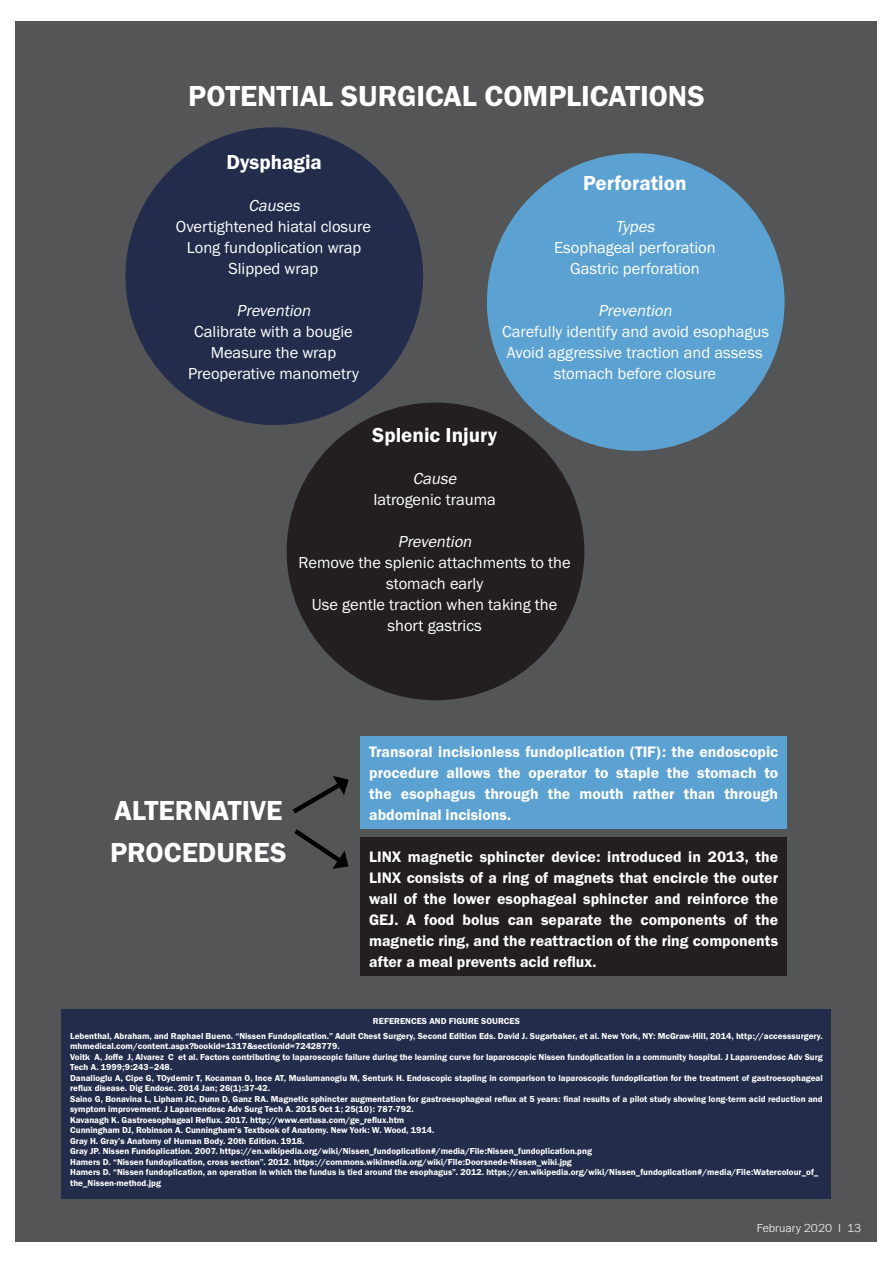
<style>
.page{position:relative;width:893px;height:1263px;background:#fff}
.page>*{position:absolute;margin:0;border:0;box-sizing:border-box;transform-origin:0 0}
.t1{font:30px "Franklin Gothic URW Dem";color:#fff}
.t2{font:28.5px/42px "Franklin Gothic URW Dem";color:#fff}
.t3{font:21px "Franklin Gothic URW Dem";color:#fff}
.t4{font:16.5px/21px "Franklin Gothic URW Boo";color:#fff;text-align:center}
.t5{font:italic 16.5px "Franklin Gothic URW Boo";color:#fff}
.t6{font:15.75px/21px "Franklin Gothic URW Dem";color:#fff;text-align:justify}
.t7{font:300 12px "Franklin Gothic URW";color:#fff}
.t8{font:9px/10.5px "Franklin Gothic URW Dem";color:#fff;text-align:center}
</style>
<div class="page">
<div style="left:16px;top:21px;width:861px;height:1221px;background:#545556"></div>
<div style="left:125px;top:127px;width:298px;height:298px;background:#232d4b;border-radius:50%"></div>
<div style="left:487px;top:153px;width:297px;height:298px;background:#5ba2d2;border-radius:50%"></div>
<div style="left:287px;top:403px;width:297px;height:297px;background:#231f20;border-radius:50%"></div>
<div style="left:62px;top:1009px;width:769px;height:189px;background:#232d4b"></div>
<svg style="left:292px;top:776px;width:57px;height:38px"></svg>
<svg style="left:294px;top:829px;width:54px;height:40px"></svg>
<div style="left:361px;top:736px;width:426px;height:93px;background:#5ba2d2"></div>
<div style="left:361px;top:838px;width:426px;height:138px;background:#231f20"></div>
<h1 class="t1" style="left:188px;top:78px;width:518px">POTENTIAL SURGICAL COMPLICATIONS</h1>
<h3 class="t3" style="left:226px;top:149px;width:97px">Dysphagia</h3>
<h3 class="t5" style="left:249px;top:196px;width:56px">Causes</h3>
<h3 class="t4" style="left:176px;top:216px;width:197px">Overtightened hiatal closure<br>Long fundoplication wrap<br>Slipped wrap</h3>
<h3 class="t5" style="left:237px;top:301px;width:79px">Prevention</h3>
<h3 class="t4" style="left:188px;top:321px;width:172px">Calibrate with a bougie<br>Measure the wrap<br>Preoperative manometry</h3>
<h3 class="t3" style="left:583px;top:170px;width:105px">Perforation</h3>
<h3 class="t5" style="left:615px;top:217px;width:44px">Types</h3>
<h3 class="t4" style="left:554px;top:237px;width:163px">Esophageal perforation<br>Gastric perforation</h3>
<h3 class="t5" style="left:598px;top:301px;width:79px">Prevention</h3>
<h3 class="t4" style="left:502px;top:321px;width:268px">Carefully identify and avoid esophagus<br>Avoid aggressive traction and assess stomach before closure</h3>
<h3 class="t3" style="left:372px;top:422px;width:127px">Splenic Injury</h3>
<h3 class="t5" style="left:413px;top:469px;width:49px">Cause</h3>
<h3 class="t4" style="left:373px;top:489px;width:124px">Iatrogenic trauma</h3>
<h3 class="t5" style="left:398px;top:532px;width:79px">Prevention</h3>
<h3 class="t4" style="left:299px;top:552px;width:274px">Remove the splenic attachments to the stomach early<br>Use gentle traction when taking the short gastrics</h3>
<h2 class="t2" style="left:110px;top:789px;width:178px">ALTERNATIVE<br>PROCEDURES</h2>
<h3 class="t6" style="left:369px;top:741px;width:411px">Transoral incisionless fundoplication (TIF): the endoscopic procedure allows the operator to staple the stomach to the esophagus through the mouth rather than through abdominal incisions.</h3>
<p class="t6" style="left:369px;top:846px;width:410px">LINX magnetic sphincter device: introduced in 2013, the LINX consists of a ring of magnets that encircle the outer wall of the lower esophageal sphincter and reinforce the GEJ. A food bolus can separate the components of the magnetic ring, and the reattraction of the ring components after a meal prevents acid reflux.</p>
<p class="t8" style="left:70px;top:1013px;width:754px;line-height:15px">REFERENCES AND FIGURE SOURCES<br>Lebenthal, Abraham, and Raphael Bueno. “Nissen Fundoplication.” Adult Chest Surgery, Second Edition Eds. David J. Sugarbaker, et al. New York, NY: McGraw-Hill, 2014, http://accesssurgery.</p>
<p class="t8" style="left:70px;top:1041px;width:754px;text-align:left">mhmedical.com/content.aspx?bookid=1317&amp;sectionid=72428779.<br>Voitk A, Joffe J, Alvarez C et al. Factors contributing to laparoscopic failure during the learning curve for laparoscopic Nissen fundoplication in a community hospital. J Laparoendosc Adv Surg Tech A. 1999;9:243–248.<br>Danalioglu A, Cipe G, TOydemir T, Kocaman O, Ince AT, Muslumanoglu M, Senturk H. Endoscopic stapling in comparison to laparoscopic fundoplication for the treatment of gastroesophageal reflux disease. Dig Endosc. 2014 Jan; 26(1):37-42.<br>Saino G, Bonavina L, Lipham JC, Dunn D, Ganz RA. Magnetic sphincter augmentation for gastroesophageal reflux at 5 years: final results of a pilot study showing long-term acid reduction and symptom improvement. J Laparoendosc Adv Surg Tech A. 2015 Oct 1; 25(10): 787-792.<br>Kavanagh K. Gastroesophageal Reflux. 2017. http://www.entusa.com/ge_reflux.htm<br>Cunningham DJ, Robinson A. Cunningham’s Textbook of Anatomy. New York: W. Wood, 1914.<br>Gray H. Gray’s Anatomy of Human Body. 20th Edition. 1918.<br>Gray JP. Nissen Fundoplication. 2007. https://en.wikipedia.org/wiki/Nissen_fundoplication#/media/File:Nissen_fundoplication.png<br>Hamers D. “Nissen fundoplication, cross section”. 2012. https://commons.wikimedia.org/wiki/File:Doorsnede-Nissen_wiki.jpg<br>Hamers D. “Nissen fundoplication, an operation in which the fundus is tied around the esophagus”. 2012. https://en.wikipedia.org/wiki/Nissen_fundoplication#/media/File:Watercolour_of_ the_Nissen-method.jpg</p>
<h3 class="t7" style="left:757px;top:1220px;width:106px">February 2020 I 13</h3>
</div>
